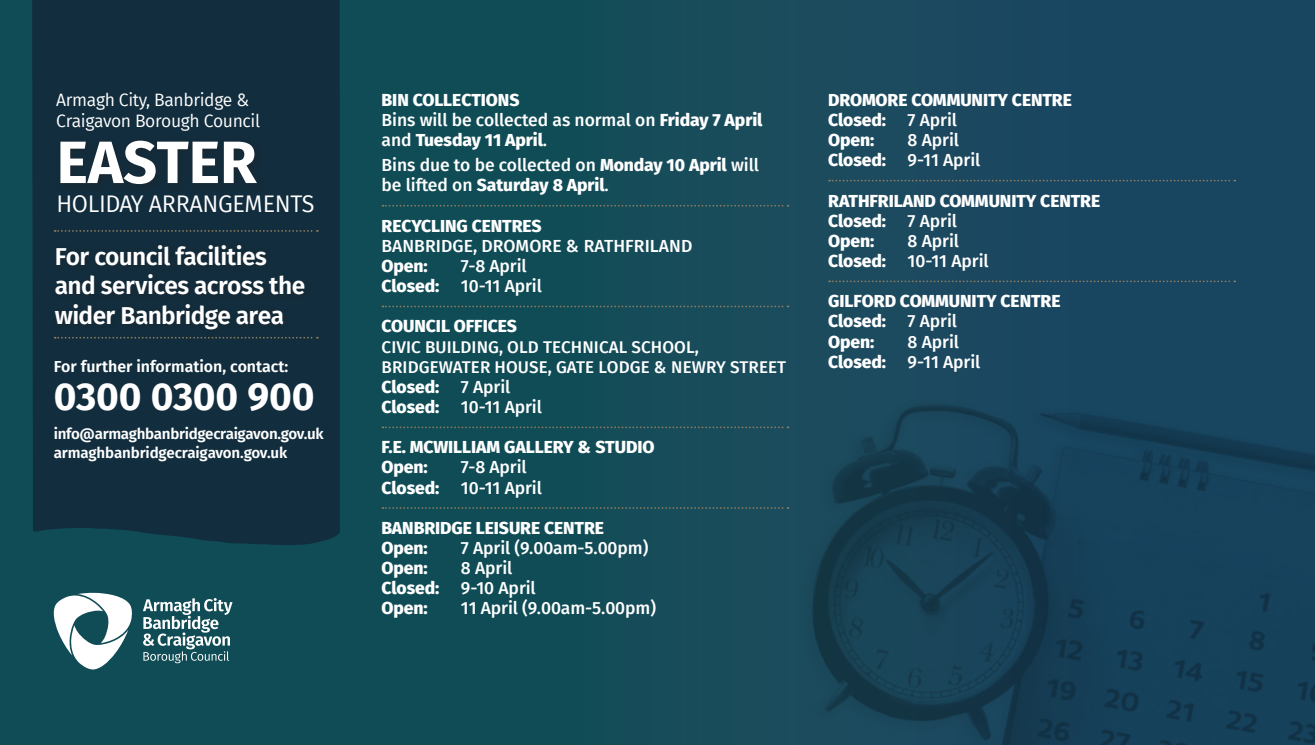
<style>
.page{position:relative;width:1315px;height:745px;background:#fff}
.page>*{position:absolute;margin:0;border:0;box-sizing:border-box;transform-origin:0 0}
.t1{font:700 59.68px "Fira Sans";color:#fff}
.t2{font:700 38.85px "Fira Sans";letter-spacing:-.005em;color:#fff}
.t3{font:600 24.5px/29.4px "Fira Sans";letter-spacing:-.025em;color:#fff}
.t4{font:23.45px "Fira Sans";letter-spacing:-.015em;color:#fff}
.t5{font:500 17.5px/20.1px "Fira Sans";letter-spacing:-.005em;color:#fff}
.t6{font:800 17.5px/20.1px "Fira Sans";letter-spacing:-.005em;color:#fff}
.t7{font:17.5px/21px "Fira Sans";letter-spacing:-.02em;color:#fff}
.t8{font:500 16.97px/20.1px "Fira Sans";letter-spacing:.005em;color:#fff}
.t9{font:600 15.92px "Fira Sans";color:#fff}
.t10{font:600 15.05px/19.4px "Fira Sans";letter-spacing:-.02em;color:#fff}
.s1{font-weight:500}
.s2{font-weight:800}
</style>
<div class="page">
<div style="left:0;top:0;width:1315px;height:744px;background:#164c59"></div>
<img style="left:741px;top:404px;width:574px;height:340px">
<svg style="left:143px;top:598px;width:89px;height:64px"></svg>
<svg style="left:53px;top:592px;width:79px;height:77px"></svg>
<svg style="left:382px;top:205px;width:406px;height:1px"></svg>
<svg style="left:382px;top:305px;width:406px;height:2px"></svg>
<svg style="left:382px;top:426px;width:406px;height:2px"></svg>
<svg style="left:382px;top:506px;width:406px;height:2px"></svg>
<svg style="left:829px;top:180px;width:406px;height:1px"></svg>
<svg style="left:829px;top:280px;width:406px;height:2px"></svg>
<div style="left:32px;top:0;width:308px;height:545px;background:#122d3d"></div>
<div style="left:56px;top:136px;width:210px;height:58px;background:#142b39"></div>
<div style="left:52px;top:241px;width:259px;height:94px;background:#122c3b"></div>
<svg style="left:55px;top:230px;width:263px;height:2px"></svg>
<svg style="left:55px;top:336px;width:263px;height:2px"></svg>
<p class="t7" style="left:56px;top:89px;width:205px">Armagh City, Banbridge &amp;<br>Craigavon Borough Council</p>
<h1 class="t1" style="left:57px;top:112px;width:202px">EASTER</h1>
<h3 class="t4" style="left:56px;top:186px;width:260px">HOLIDAY ARRANGEMENTS</h3>
<h3 class="t3" style="left:55px;top:240px;width:252px">For council facilities and services across the wider Banbridge area</h3>
<p class="t9" style="left:54px;top:353px;width:236px">For further information, contact:</p>
<h2 class="t2" style="left:54px;top:363px;width:262px">0300 0300 900</h2>
<p class="t10" style="left:54px;top:422px;width:271px">info@armaghbanbridgecraigavon.gov.uk armaghbanbridgecraigavon.gov.uk</p>
<p class="t6" style="left:381px;top:88px;width:382px">BIN COLLECTIONS<br><span class="s1">Bins will be collected as normal on</span> Friday 7 April <span class="s1">and</span> Tuesday 11 April<span class="s1">.</span></p>
<p class="t5" style="left:381px;top:154px;width:379px">Bins due to be collected on <span class="s2">Monday 10 April</span> will be lifted on <span class="s2">Saturday 8 April</span>.</p>
<p class="t6" style="left:381px;top:214px;width:162px">RECYCLING CENTRES</p>
<p class="t5" style="left:382px;top:234px;width:312px">BANBRIDGE, DROMORE &amp; RATHFRILAND</p>
<p class="t6" style="left:381px;top:254px;width:48px">Open:</p>
<p class="t5" style="left:381px;top:255px;width:162px;text-indent:79px">7-8 April<br><span class="s2">Closed:</span> 10-11 April</p>
<p class="t6" style="left:381px;top:314px;width:137px">COUNCIL OFFICES</p>
<p class="t8" style="left:382px;top:335px;width:406px">CIVIC BUILDING, OLD TECHNICAL SCHOOL,<br>BRIDGEWATER HOUSE, GATE LODGE &amp; NEWRY STREET</p>
<p class="t5" style="left:381px;top:375px;width:162px"><span class="s2">Closed:</span> 7 April<br><span class="s2">Closed:</span> 10-11 April</p>
<p class="t6" style="left:381px;top:435px;width:274px">F.E. MCWILLIAM GALLERY &amp; STUDIO<br>Open:</p>
<p class="t5" style="left:381px;top:456px;width:162px;text-indent:79px">7-8 April<br><span class="s2">Closed:</span> 10-11 April</p>
<p class="t6" style="left:381px;top:516px;width:224px">BANBRIDGE LEISURE CENTRE<br>Open:</p>
<p class="t5" style="left:461px;top:536px;width:189px">7 April (9.00am-5.00pm)</p>
<p class="t5" style="left:381px;top:556px;width:156px;text-indent:79px">8 April<br><span class="s2">Closed:</span> 9-10 April<br><span class="s2">Open:</span></p>
<p class="t6" style="left:381px;top:556px;width:48px">Open:</p>
<p class="t5" style="left:461px;top:597px;width:197px">11 April (9.00am-5.00pm)</p>
<p class="t6" style="left:828px;top:88px;width:245px">DROMORE COMMUNITY CENTRE<br>Closed: <span class="s1">7 April<br></span>Open:</p>
<p class="t5" style="left:828px;top:129px;width:154px;text-indent:79px">8 April<br><span class="s2">Closed:</span> 9-11 April</p>
<p class="t6" style="left:828px;top:189px;width:273px">RATHFRILAND COMMUNITY CENTRE<br>Closed: <span class="s1">7 April<br></span>Open:</p>
<p class="t5" style="left:828px;top:229px;width:162px;text-indent:79px">8 April<br><span class="s2">Closed:</span> 10-11 April</p>
<p class="t6" style="left:828px;top:289px;width:234px">GILFORD COMMUNITY CENTRE<br>Closed: <span class="s1">7 April<br></span>Open:</p>
<p class="t5" style="left:828px;top:330px;width:154px;text-indent:79px">8 April<br><span class="s2">Closed:</span> 9-11 April</p>
</div>
